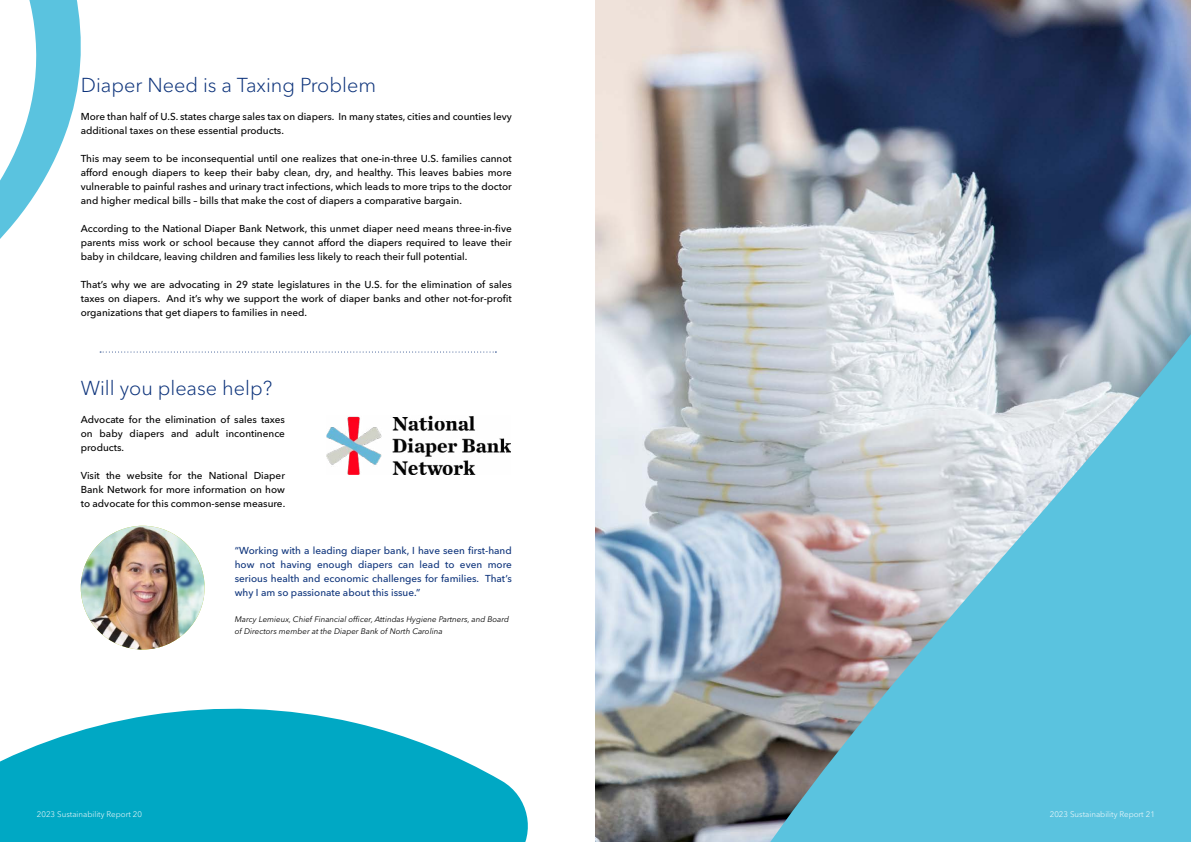
<style>
.page{position:relative;width:1191px;height:842px;background:#fff}
.page>*{position:absolute;margin:0;border:0;box-sizing:border-box;transform-origin:0 0}
.t1{font:300 20px "Avenir Next LT Pro";color:#0d337b}
.t2{font:500 10px/14px "Avenir Next LT Pro";color:#000;text-align:justify}
.t3{font:500 10px/14px "Avenir Next LT Pro";color:#0d337b;text-align:justify}
.t4{font:italic 8px/12px "Avenir Next LT Pro";color:#000}
.t5{font:300 8px "Avenir Next LT Pro";color:#fff}
</style>
<div class="page">
<svg style="left:0;top:0;width:100px;height:353px"></svg>
<img style="left:599px;top:0;width:592px;height:842px">
<svg style="left:0;top:708px;width:528px;height:134px;fill:#00a8c4"></svg>
<img style="left:81px;top:526px;width:124px;height:123px;border-radius:62px">
<img style="left:326px;top:415px;width:184px;height:60px">
<svg style="left:100px;top:351px;width:396px;height:1px"></svg>
<h1 class="t1" style="left:81px;top:73px;width:297px">Diaper Need is a Taxing Problem</h1>
<p class="t2" style="left:81px;top:110px;width:432px">More than half of U.S. states charge sales tax on diapers. In many states, cities and counties levy additional taxes on these essential products.</p>
<p class="t2" style="left:81px;top:152px;width:432px">This may seem to be inconsequential until one realizes that one-in-three U.S. families cannot afford enough diapers to keep their baby clean, dry, and healthy. This leaves babies more vulnerable to painful rashes and urinary tract infections, which leads to more trips to the doctor and higher medical bills – bills that make the cost of diapers a comparative bargain.</p>
<p class="t2" style="left:81px;top:222px;width:432px">According to the National Diaper Bank Network, this unmet diaper need means three-in-five parents miss work or school because they cannot afford the diapers required to leave their baby in childcare, leaving children and families less likely to reach their full potential.</p>
<p class="t2" style="left:81px;top:278px;width:432px">That’s why we are advocating in 29 state legislatures in the U.S. for the elimination of sales taxes on diapers. And it’s why we support the work of diaper banks and other not-for-profit organizations that get diapers to families in need.</p>
<h1 class="t1" style="left:81px;top:376px;width:193px">Will you please help?</h1>
<p class="t2" style="left:81px;top:412px;width:206px">Advocate for the elimination of sales taxes on baby diapers and adult incontinence products.</p>
<p class="t2" style="left:81px;top:468px;width:206px">Visit the website for the National Diaper Bank Network for more information on how to advocate for this common-sense measure.</p>
<p class="t3" style="left:235px;top:543px;width:278px">“Working with a leading diaper bank, I have seen first-hand how not having enough diapers can lead to even more serious health and economic challenges for families. That’s why I am so passionate about this issue.”</p>
<p class="t4" style="left:235px;top:613px;width:276px">Marcy Lemieux, Chief Financial officer, Attindas Hygiene Partners, and Board of Directors member at the Diaper Bank of North Carolina</p>
<p class="t5" style="left:37px;top:809px;width:107px">2023 Sustainability Report 20</p>
<p class="t5" style="left:1049px;top:809px;width:107px">2023 Sustainability Report 21</p>
</div>
